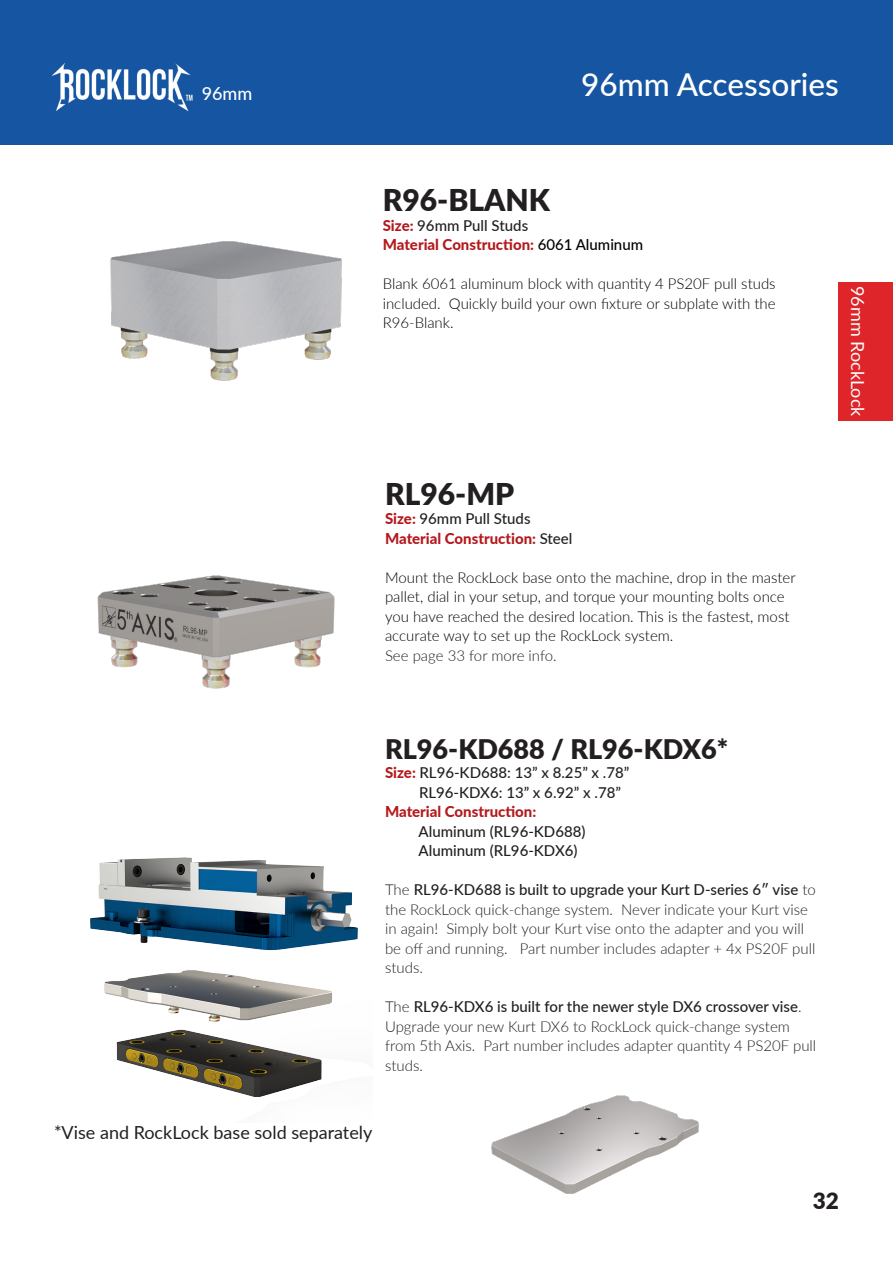
<style>
.page{position:relative;width:893px;height:1263px;background:#fff}
.page>*{position:absolute;margin:0;border:0;box-sizing:border-box;transform-origin:0 0}
.t1{font:500 31.5px "Lato";color:#fff}
.t2{font:900 30px "Lato";color:#231f20}
.t3{font:900 27px "Lato";color:#231f20}
.t4{font:900 22.5px "Lato";color:#231f20}
.t5{font:18px "Lato";color:#231f20}
.t6{font:18px "Lato";color:#fff}
.t7{font:500 18px "Lato";color:#fff}
.t8{font:300 15px/19.5px "Lato";color:#231f20}
.t9{font:300 15px/19.5px "Lato";color:#000;text-align:justify}
.t10{font:500 15px "Lato";color:#231f20}
.t11{font:800 15px "Lato";color:#b4191d}
.s1{font-weight:800;color:#b4191d}
.s2{font-weight:500;color:#000}
.s3{font-weight:500;color:#231f20}
.s4{color:#231f20}
.s5{font-weight:500}
</style>
<div class="page">
<div style="left:0;top:0;width:893px;height:144px;background:#1655a2"></div>
<img style="left:491px;top:1095px;width:208px;height:99px">
<img style="left:110px;top:241px;width:232px;height:140px">
<img style="left:97px;top:575px;width:238px;height:114px">
<img style="left:90px;top:857px;width:268px;height:240px">
<div style="left:839px;top:282px;width:54px;height:139px;background:#de2529"></div>
<p class="t7" style="left:202px;top:81px;width:22px">96</p>
<p class="t7" style="left:202px;top:81px;width:52px">52mm</p>
<p class="t1" style="left:468px;top:62px;width:373px">52mm RockLock Overview</p>
<p class="t1" style="left:581px;top:62px;width:259px">96mm Accessories</p>
<p class="t2" style="left:383px;top:178px;width:169px">R96-BLANK</p>
<p class="t10" style="left:383px;top:214px;width:147px"><span class="s1">Size:</span> 96mm Pull Studs</p>
<p class="t11" style="left:383px;top:234px;width:262px">Material Construction: <span class="s2">6061 Aluminum</span></p>
<p class="t9" style="left:383px;top:274px;width:394px">Blank 6061 aluminum block with quantity 4 PS20F pull studs included. Quickly build your own fixture or subplate with the R96-Blank.</p>
<p class="t2" style="left:385px;top:471px;width:131px">RL96-MP</p>
<p class="t10" style="left:385px;top:508px;width:147px"><span class="s1">Size:</span> 96mm Pull Studs</p>
<p class="t11" style="left:385px;top:527px;width:189px">Material Construction: <span class="s3">Steel</span></p>
<p class="t9" style="left:385px;top:567px;width:412px;text-align:left">Mount the RockLock base onto the machine, drop in the master pallet, dial in your setup, and torque your mounting bolts once you have reached the desired loca<span class="s4">ti</span>on. This is the fastest, most accurate way to set up the RockLock system.</p>
<p class="t8" style="left:385px;top:645px;width:173px">See page 33 for more info.</p>
<p class="t6" style="left:871px;top:286px;width:132px;rotate:90deg">96mm RockLock</p>
<p class="t3" style="left:385px;top:729px;width:345px">RL96-KD688 / RL96-KDX6*</p>
<p class="t10" style="left:385px;top:762px;width:246px"><span class="s1">Size:</span> RL96-KD688: 13” x 8.25” x .78”</p>
<p class="t10" style="left:419px;top:782px;width:203px">RL96-KDX6: 13” x 6.92” x .78”</p>
<p class="t11" style="left:385px;top:801px;width:153px">Material Construction:</p>
<p class="t10" style="left:419px;top:821px;width:168px">Aluminum (RL96-KD688)</p>
<p class="t10" style="left:419px;top:840px;width:160px">Aluminum (RL96-KDX6)</p>
<p class="t8" style="left:385px;top:880px;width:432px">The <span class="s5">RL96-KD688 is built to upgrade your Kurt D-series 6″ vise</span> to the RockLock quick-change system. Never indicate your Kurt vise in again! Simply bolt your Kurt vise onto the adapter and you will be off and running. Part number includes adapter + 4x PS20F pull studs.</p>
<p class="t8" style="left:385px;top:997px;width:433px">The <span class="s5">RL96-KDX6 is built for the newer style DX6 crossover vise</span>.<br>Upgrade your new Kurt DX6 to RockLock quick-change system from 5th Axis. Part number includes adapter quantity 4 PS20F pull studs.</p>
<p class="t5" style="left:54px;top:1120px;width:320px">*Vise and RockLock base sold separately</p>
<h3 class="t4" style="left:813px;top:1184px;width:28px">32</h3>
</div>
